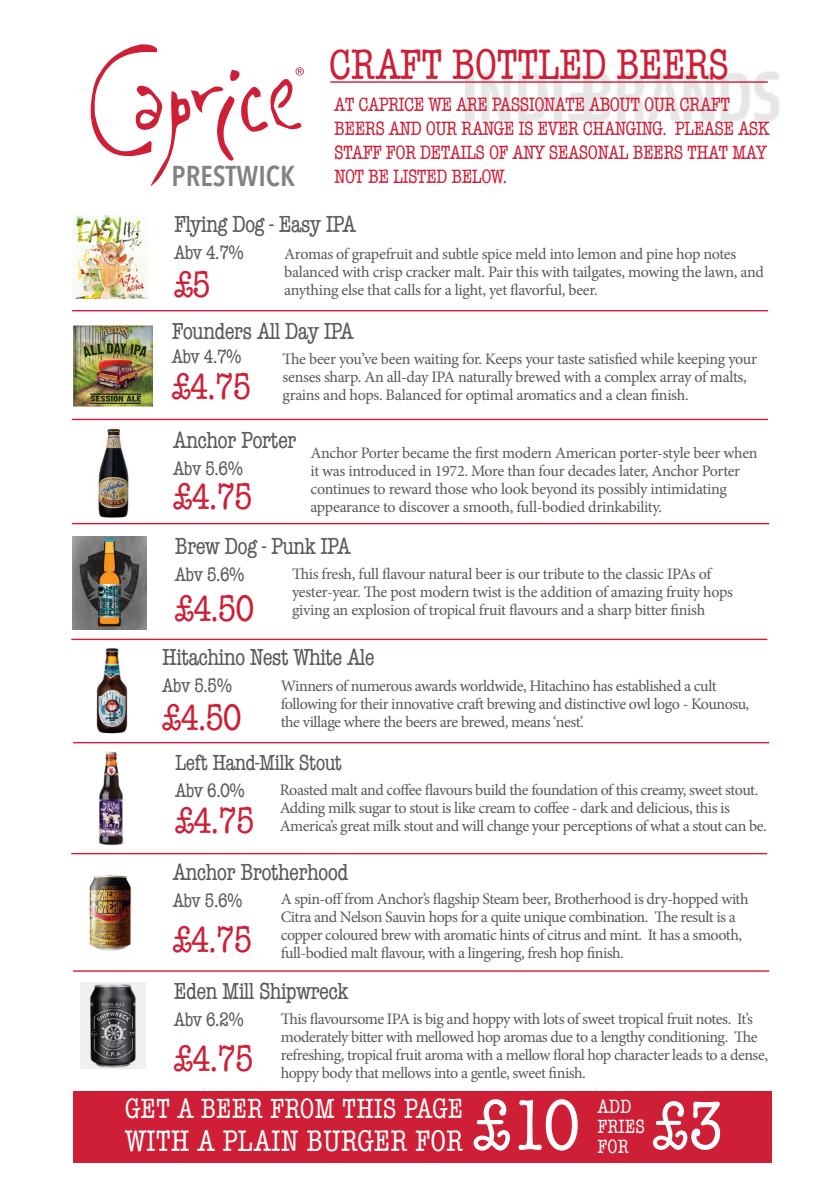
<style>
.page{position:relative;width:840px;height:1191px;background:#fff}
.page>*{position:absolute;margin:0;border:0;box-sizing:border-box;transform-origin:0 0}
.t1{font:condensed 74.2px "American Typewriter";color:#fff}
.t2{font:condensed 70.4px "American Typewriter";color:#fff}
.t3{font:condensed 44px "American Typewriter";letter-spacing:-.02em;color:#ce1f36}
.t4{font:condensed 38px "American Typewriter";letter-spacing:-.03em;color:#ce1f36}
.t5{font:condensed 30.8px "American Typewriter";color:#fff}
.t6{font:condensed 28.6px "American Typewriter";color:#fff}
.t7{font:600 28.4px "Avenir Next Condensed";color:#808285}
.t8{font:condensed 24px "American Typewriter";letter-spacing:-.03em;color:#57585a}
.t9{font:condensed 22.6px "American Typewriter";letter-spacing:-.03em;color:#57585a}
.t10{font:condensed 20px/24px "American Typewriter";letter-spacing:-.03em;color:#ce1f36}
.t11{font:condensed 20px "American Typewriter";letter-spacing:-.03em;color:#57585a}
.t12{font:condensed 19.8px/19.8px "American Typewriter";color:#fff}
.t13{font:16px/18px "Minion Pro";letter-spacing:-.03em;color:#57585a}
</style>
<div class="page">
<img style="left:465px;top:71px;width:314px;height:52px">
<img style="left:72px;top:216px;width:75px;height:82px">
<hr style="left:72px;top:310px;width:695px;height:1px;background:#ce1f36">
<img style="left:73px;top:325px;width:80px;height:82px">
<hr style="left:72px;top:419px;width:695px;height:1px;background:#ce1f36">
<hr style="left:72px;top:523px;width:696px;height:1px;background:#ce1f36">
<hr style="left:330px;top:81px;width:437px;height:2px;background:#ce1f36">
<svg style="left:91px;top:44px;width:213px;height:142px"></svg>
<hr style="left:71px;top:638px;width:696px;height:2px;background:#ce1f36">
<img style="left:73px;top:536px;width:73px;height:93px">
<img style="left:96px;top:428px;width:33px;height:90px">
<div style="left:73px;top:1091px;width:698px;height:71px;background:#ce1f36"></div>
<hr style="left:73px;top:742px;width:695px;height:1px;background:#ce1f36">
<img style="left:97px;top:648px;width:30px;height:85px">
<img style="left:81px;top:982px;width:64px;height:86px">
<img style="left:89px;top:875px;width:43px;height:76px">
<img style="left:98px;top:751px;width:27px;height:94px">
<hr style="left:73px;top:970px;width:695px;height:1px;background:#ce1f36">
<hr style="left:71px;top:853px;width:695px;height:1px;background:#ce1f36">
<h3 class="t3" style="left:329px;top:31px;width:401px">CRAFT BOTTLED BEERS</h3>
<p class="t10" style="left:334px;top:91px;width:437px">AT CAPRICE WE ARE PASSIONATE ABOUT OUR CRAFT<br>BEERS AND OUR RANGE IS EVER CHANGING. PLEASE ASK<br>STAFF FOR DETAILS OF ANY SEASONAL BEERS THAT MAY</p>
<h3 class="t7" style="left:171px;top:152px;width:125px">PRESTWICK</h3>
<p class="t10" style="left:334px;top:163px;width:174px">NOT BE LISTED BELOW.</p>
<h3 class="t8" style="left:174px;top:206px;width:183px">Flying Dog - Easy IPA</h3>
<p class="t11" style="left:174px;top:237px;width:71px">Abv 4.7%</p>
<h3 class="t4" style="left:174px;top:255px;width:38px">£5</h3>
<p class="t13" style="left:284px;top:245px;width:481px">Aromas of grapefruit and subtle spice meld into lemon and pine hop notes balanced with crisp cracker malt. Pair this with tailgates, mowing the lawn, and anything else that calls for a light, yet flavorful, beer.</p>
<h3 class="t8" style="left:172px;top:313px;width:183px">Founders All Day IPA</h3>
<p class="t11" style="left:172px;top:341px;width:71px">Abv 4.7%</p>
<h3 class="t4" style="left:172px;top:357px;width:81px">£4.75</h3>
<p class="t13" style="left:282px;top:350px;width:476px">The beer you’ve been waiting for. Keeps your taste satisfied while keeping your senses sharp. An all-day IPA naturally brewed with a complex array of malts, grains and hops. Balanced for optimal aromatics and a clean finish.</p>
<h3 class="t8" style="left:173px;top:422px;width:125px">Anchor Porter</h3>
<p class="t11" style="left:173px;top:453px;width:71px">Abv 5.6%</p>
<h3 class="t4" style="left:173px;top:467px;width:81px">£4.75</h3>
<p class="t13" style="left:310px;top:444px;width:448px">Anchor Porter became the first modern American porter-style beer when it was introduced in 1972. More than four decades later, Anchor Porter continues to reward those who look beyond its possibly intimidating appearance to discover a smooth, full-bodied drinkability.</p>
<h3 class="t8" style="left:175px;top:528px;width:177px">Brew Dog - Punk IPA</h3>
<p class="t11" style="left:175px;top:559px;width:71px">Abv 5.6%</p>
<h3 class="t4" style="left:175px;top:579px;width:81px">£4.50</h3>
<p class="t13" style="left:292px;top:565px;width:442px">This fresh, full flavour natural beer is our tribute to the classic IPAs of yester-year. The post modern twist is the addition of amazing fruity hops giving an explosion of tropical fruit flavours and a sharp bitter finish</p>
<h3 class="t8" style="left:162px;top:639px;width:214px">Hitachino Nest White Ale</h3>
<p class="t11" style="left:162px;top:670px;width:71px">Abv 5.5%</p>
<h3 class="t4" style="left:162px;top:688px;width:81px">£4.50</h3>
<p class="t13" style="left:280px;top:677px;width:470px">Winners of numerous awards worldwide, Hitachino has established a cult following for their innovative craft brewing and distinctive owl logo - Kounosu, the village where the beers are brewed, means ‘nest’.</p>
<h3 class="t9" style="left:175px;top:746px;width:169px">Left Hand-Milk Stout</h3>
<p class="t11" style="left:175px;top:775px;width:71px">Abv 6.0%</p>
<h3 class="t4" style="left:175px;top:791px;width:81px">£4.75</h3>
<p class="t13" style="left:279px;top:780px;width:488px">Roasted malt and coffee flavours build the foundation of this creamy, sweet stout.<br>Adding milk sugar to stout is like cream to coffee - dark and delicious, this is<br>America’s great milk stout and will change your perceptions of what a stout can be.</p>
<h3 class="t8" style="left:173px;top:854px;width:177px">Anchor Brotherhood</h3>
<p class="t11" style="left:173px;top:884px;width:71px">Abv 5.6%</p>
<h3 class="t4" style="left:173px;top:911px;width:81px">£4.75</h3>
<p class="t13" style="left:280px;top:889px;width:469px">A spin-off from Anchor’s flagship Steam beer, Brotherhood is dry-hopped with Citra and Nelson Sauvin hops for a quite unique combination. The result is a copper coloured brew with aromatic hints of citrus and mint. It has a smooth, full-bodied malt flavour, with a lingering, fresh hop finish.</p>
<h3 class="t8" style="left:174px;top:973px;width:176px">Eden Mill Shipwreck</h3>
<p class="t11" style="left:174px;top:1004px;width:71px">Abv 6.2%</p>
<h3 class="t4" style="left:174px;top:1030px;width:81px">£4.75</h3>
<p class="t13" style="left:280px;top:1010px;width:488px">This flavoursome IPA is big and hoppy with lots of sweet tropical fruit notes. It’s moderately bitter with mellowed hop aromas due to a lengthy conditioning. The refreshing, tropical fruit aroma with a mellow floral hop character leads to a dense, hoppy body that mellows into a gentle, sweet finish.</p>
<h3 class="t6" style="left:125px;top:1087px;width:339px">GET A BEER FROM THIS PAGE</h3>
<h3 class="t5" style="left:125px;top:1117px;width:339px">WITH A PLAIN BURGER FOR</h3>
<h1 class="t1" style="left:473px;top:1069px;width:109px">£10</h1>
<p class="t12" style="left:597px;top:1096px;width:49px">ADD<br>FRIES<br>FOR</p>
<h2 class="t2" style="left:652px;top:1072px;width:72px">£3</h2>
</div>
